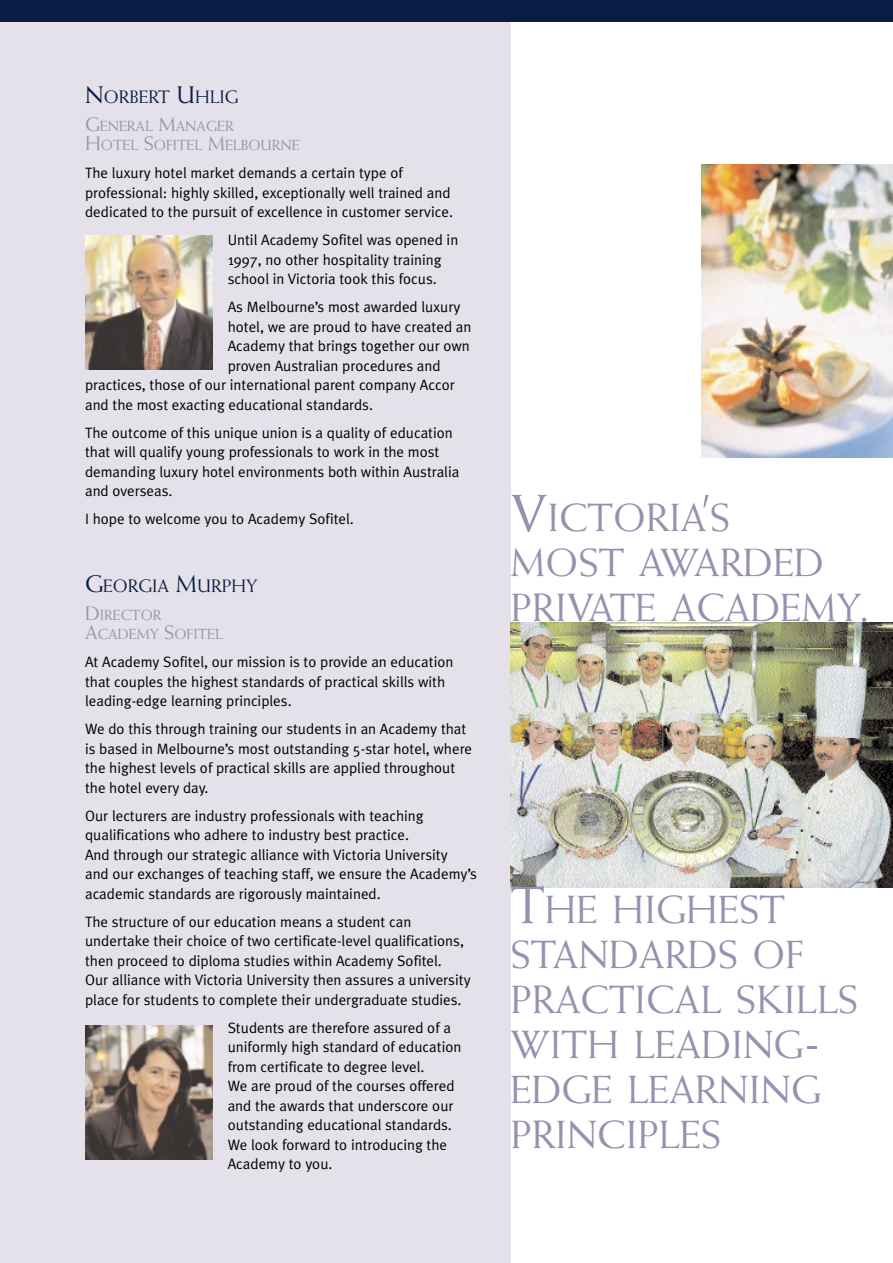
<style>
.page{position:relative;width:893px;height:1263px;background:#fff}
.page>*{position:absolute;margin:0;border:0;box-sizing:border-box;transform-origin:0 0}
.t1{font:39.3px/45px "Weiss";color:#9493af}
.t2{font:18px "Weiss";color:#0a1c44}
.t3{font:15px/19.5px "Meta Plus Normal";color:#000}
.t4{font:14.7px/19.5px "Weiss";color:#9493af}
.s1{font-size:24px}
.s2{font-size:19.5px}
.s3{font-size:52.5px}
</style>
<div class="page">
<div style="left:0;top:0;width:510px;height:1263px;background:#e4e1ea"></div>
<div style="left:0;top:0;width:892px;height:21px;background:#0a1c44"></div>
<img style="left:510px;top:622px;width:382px;height:265px">
<img style="left:702px;top:164px;width:190px;height:293px">
<img style="left:85px;top:235px;width:128px;height:134px">
<img style="left:85px;top:1026px;width:128px;height:134px">
<p class="t2" style="left:85px;top:89px;width:155px"><span class="s1">N</span>ORBERT <span class="s1">U</span>HLIG</p>
<p class="t4" style="left:85px;top:117px;width:216px"><span class="s2">G</span>ENERAL <span class="s2">M</span>ANAGER<br><span class="s2">H</span>OTEL <span class="s2">S</span>OFITEL <span class="s2">M</span>ELBOURNE</p>
<p class="t3" style="left:85px;top:165px;width:369px">The luxury hotel market demands a certain type of professional: highly skilled, exceptionally well trained and dedicated to the pursuit of excellence in customer service.</p>
<p class="t3" style="left:228px;top:232px;width:232px">Until Academy Sofitel was opened in<br>1997, no other hospitality training school in Victoria took this focus.</p>
<p class="t3" style="left:228px;top:299px;width:234px">As Melbourne’s most awarded luxury</p>
<p class="t3" style="left:228px;top:318px;width:245px">hotel, we are proud to have created an</p>
<p class="t3" style="left:228px;top:338px;width:243px">Academy that brings together our own</p>
<p class="t3" style="left:228px;top:357px;width:214px">proven Australian procedures and</p>
<p class="t3" style="left:85px;top:377px;width:371px">practices, those of our international parent company Accor</p>
<p class="t3" style="left:85px;top:396px;width:289px">and the most exacting educational standards.</p>
<p class="t3" style="left:85px;top:424px;width:376px">The outcome of this unique union is a quality of education that will qualify young professionals to work in the most demanding luxury hotel environments both within Australia and overseas.</p>
<p class="t3" style="left:85px;top:511px;width:270px">I hope to welcome you to Academy Sofitel.</p>
<p class="t2" style="left:85px;top:578px;width:174px"><span class="s1">G</span>EORGIA <span class="s1">M</span>URPHY</p>
<p class="t4" style="left:85px;top:606px;width:139px"><span class="s2">D</span>IRECTOR<br><span class="s2">A</span>CADEMY <span class="s2">S</span>OFITEL</p>
<p class="t3" style="left:85px;top:654px;width:370px">At Academy Sofitel, our mission is to provide an education that couples the highest standards of practical skills with leading-edge learning principles.</p>
<p class="t3" style="left:85px;top:721px;width:388px">We do this through training our students in an Academy that is based in Melbourne’s most outstanding 5-star hotel, where the highest levels of practical skills are applied throughout the hotel every day.</p>
<p class="t3" style="left:85px;top:807px;width:393px">Our lecturers are industry professionals with teaching qualifications who adhere to industry best practice.<br>And through our strategic alliance with Victoria University<br>and our exchanges of teaching staff, we ensure the Academy’s academic standards are rigorously maintained.</p>
<p class="t3" style="left:85px;top:913px;width:387px">The structure of our education means a student can undertake their choice of two certificate-level qualifications, then proceed to diploma studies within Academy Sofitel.<br>Our alliance with Victoria University then assures a university place for students to complete their undergraduate studies.</p>
<p class="t3" style="left:228px;top:1019px;width:235px">Students are therefore assured of a uniformly high standard of education from certificate to degree level.<br>We are proud of the courses offered and the awards that underscore our outstanding educational standards.<br>We look forward to introducing the<br>Academy to you.</p>
<h1 class="t1" style="left:510px;top:498px;width:362px"><span class="s3">V</span>ICTORIA<span class="s3">’</span>S<br>MOST AWARDED<br>PRIVATE ACADEMY<span class="s3">.</span></h1>
<h1 class="t1" style="left:510px;top:890px;width:349px"><span class="s3">T</span>HE HIGHEST<br>STANDARDS OF<br>PRACTICAL SKILLS<br>WITH LEADING<span class="s3">-<br></span>EDGE LEARNING<br>PRINCIPLES</h1>
</div>
